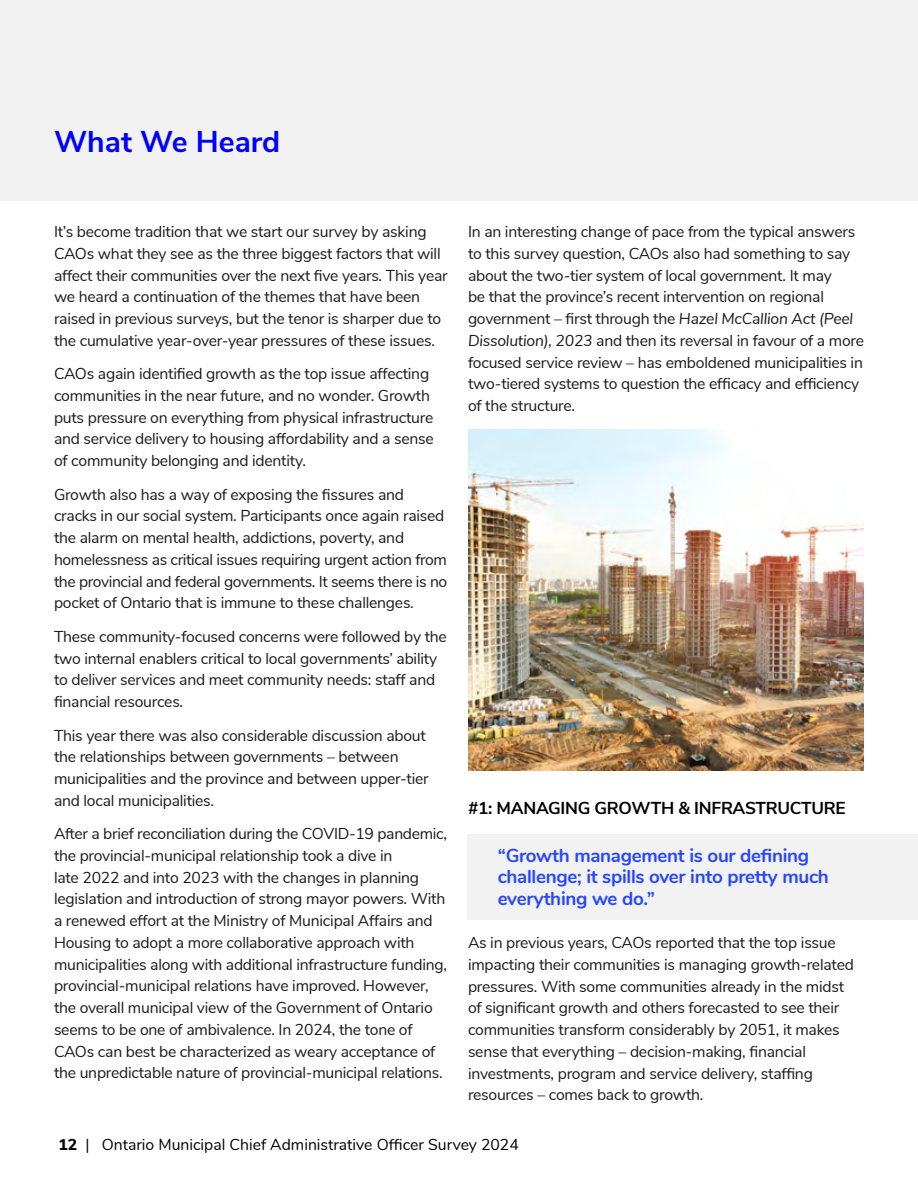
<style>
.page{position:relative;width:918px;height:1188px;background:#fff}
.page>*{position:absolute;margin:0;border:0;box-sizing:border-box;transform-origin:0 0}
.t1{font:700 30px "Nunito Sans";color:#00f}
.t2{font:700 18.75px/21.8px "Nunito";letter-spacing:-.015em;color:#2846fe}
.t3{font:700 17.25px "Nunito Sans";letter-spacing:-.015em;color:#000}
.t4{font:15.75px/21.8px "Nunito Sans";letter-spacing:-.015em;color:#1a1a1a}
.t5{font:15.75px "Nunito";color:#000}
.s1{font-style:italic}
.s2{font-weight:800}
</style>
<div class="page">
<div style="left:0;top:0;width:918px;height:200px;background:#f2f2f2"></div>
<div style="left:468px;top:834px;width:450px;height:85px;background:#f2f2f2"></div>
<img style="left:469px;top:429px;width:394px;height:341px">
<h1 class="t1" style="left:54px;top:120px;width:228px">What We Heard</h1>
<p class="t4" style="left:54px;top:220px;width:395px">It’s become tradition that we start our survey by asking CAOs what they see as the three biggest factors that will affect their communities over the next five years. This year we heard a continuation of the themes that have been raised in previous surveys, but the tenor is sharper due to the cumulative year-over-year pressures of these issues.</p>
<p class="t4" style="left:54px;top:362px;width:381px">CAOs again identified growth as the top issue affecting communities in the near future, and no wonder. Growth puts pressure on everything from physical infrastructure and service delivery to housing affordability and a sense of community belonging and identity.</p>
<p class="t4" style="left:54px;top:482px;width:395px">Growth also has a way of exposing the fissures and cracks in our social system. Participants once again raised the alarm on mental health, addictions, poverty, and homelessness as critical issues requiring urgent action from the provincial and federal governments. It seems there is no pocket of Ontario that is immune to these challenges.</p>
<p class="t4" style="left:54px;top:625px;width:394px">These community-focused concerns were followed by the two internal enablers critical to local governments’ ability to deliver services and meet community needs: staff and financial resources.</p>
<p class="t4" style="left:54px;top:723px;width:376px">This year there was also considerable discussion about the relationships between governments – between municipalities and the province and between upper-tier and local municipalities.</p>
<p class="t4" style="left:54px;top:822px;width:395px">After a brief reconciliation during the COVID-19 pandemic, the provincial-municipal relationship took a dive in<br>late 2022 and into 2023 with the changes in planning legislation and introduction of strong mayor powers. With a renewed effort at the Ministry of Municipal Affairs and Housing to adopt a more collaborative approach with municipalities along with additional infrastructure funding, provincial-municipal relations have improved. However, the overall municipal view of the Government of Ontario seems to be one of ambivalence. In 2024, the tone of CAOs can best be characterized as weary acceptance of the unpredictable nature of provincial-municipal relations.</p>
<p class="t4" style="left:468px;top:220px;width:398px">In an interesting change of pace from the typical answers to this survey question, CAOs also had something to say about the two-tier system of local government. It may<br>be that the province’s recent intervention on regional government – first through the <span class="s1">Hazel McCallion Act (Peel Dissolution), 2023</span> and then its reversal in favour of a more focused service review – has emboldened municipalities in two-tiered systems to question the efficacy and efficiency of the structure.</p>
<p class="t3" style="left:468px;top:796px;width:379px">#1: MANAGING GROWTH &amp; INFRASTRUCTURE</p>
<p class="t2" style="left:498px;top:843px;width:333px">“Growth management is our defining challenge; it spills over into pretty much everything we do.”</p>
<p class="t4" style="left:468px;top:931px;width:387px">As in previous years, CAOs reported that the top issue impacting their communities is managing growth-related pressures. With some communities already in the midst of significant growth and others forecasted to see their communities transform considerably by 2051, it makes sense that everything – decision-making, financial investments, program and service delivery, staffing resources – comes back to growth.</p>
<p class="t5" style="left:58px;top:1133px;width:462px"><span class="s2">12</span> | Ontario Municipal Chief Administrative Officer Survey 2024</p>
</div>
